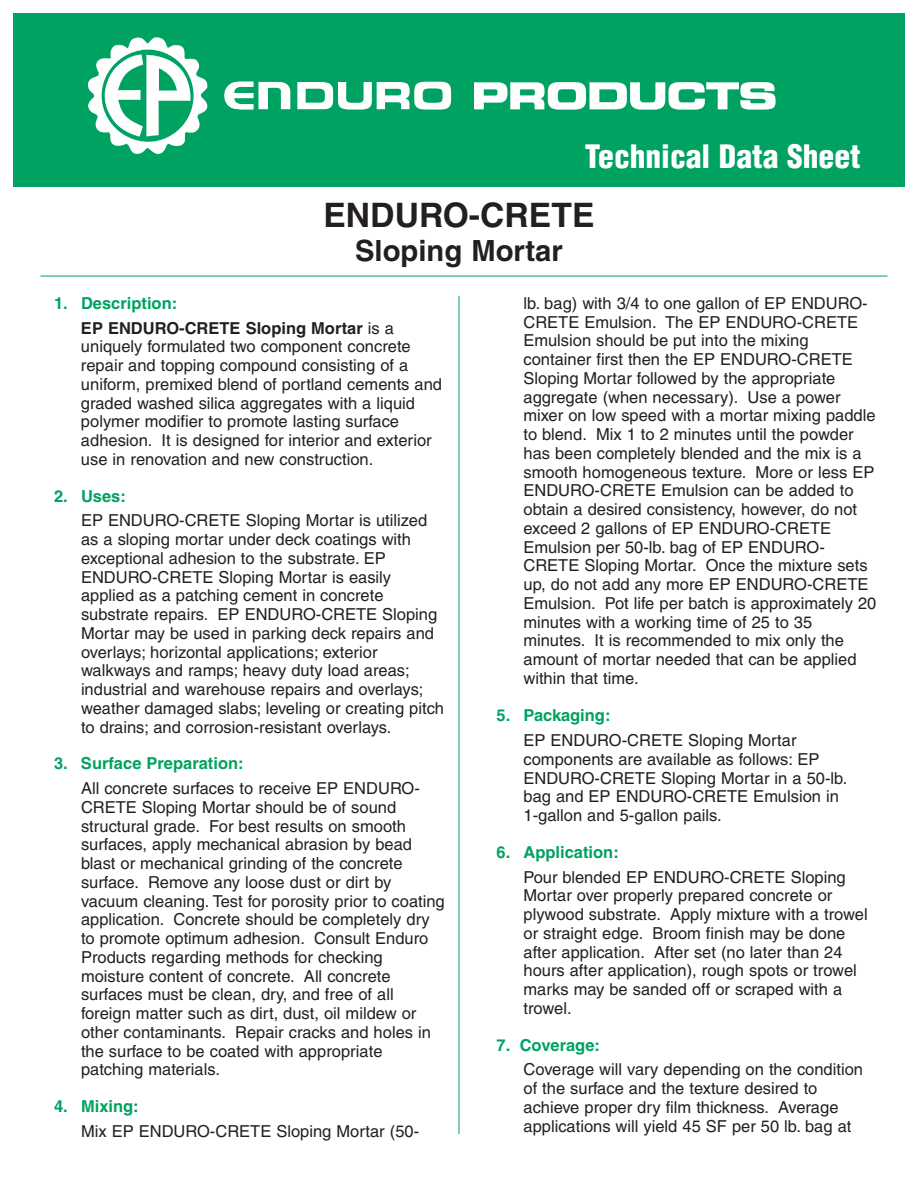
<style>
.page{position:relative;width:918px;height:1188px;background:#fff}
.page>*{position:absolute;margin:0;border:0;box-sizing:border-box;transform-origin:0 0}
.t1{font:700 33.75px "Helvetica";color:#231f20}
.t2{font:900 condensed 31.5px "Helvetica";color:#fff}
.t3{font:700 29.25px "Helvetica";color:#231f20}
.t4{font:16.5px/18.8px "Helvetica";color:#231f20}
.t5{font:700 16.5px "Helvetica";color:#00a261}
.t6{font:700 16.5px/24.8px "Helvetica";color:#231f20}
.s1{color:#00a261}
.s2{font-weight:400}
</style>
<div class="page">
<div style="left:14px;top:14px;width:890px;height:173px;background:#00a261"></div>
<svg style="left:88px;top:37px;width:120px;height:118px"></svg>
<svg style="left:474px;top:82px;width:301px;height:28px"></svg>
<svg style="left:224px;top:82px;width:66px;height:28px"></svg>
<svg style="left:297px;top:82px;width:154px;height:28px"></svg>
<hr style="left:459px;top:296px;width:1px;height:838px;background:#00a261">
<hr style="left:40px;top:276px;width:847px;height:1px;background:#00a261">
<h2 class="t2" style="left:585px;top:139px;width:277px">Technical Data Sheet</h2>
<h1 class="t1" style="left:323px;top:201px;width:273px">ENDURO-CRETE</h1>
<h3 class="t3" style="left:355px;top:239px;width:209px">Sloping Mortar</h3>
<p class="t6" style="left:81px;top:292px;width:315px;text-indent:-27px"><span class="s1">1. Description:<br></span>EP ENDURO-CRETE Sloping Mortar <span class="s2">is a</span></p>
<p class="t4" style="left:81px;top:339px;width:363px">uniquely formulated two component concrete repair and topping compound consisting of a uniform, premixed blend of portland cements and graded washed silica aggregates with a liquid polymer modifier to promote lasting surface adhesion. It is designed for interior and exterior use in renovation and new construction.</p>
<p class="t5" style="left:54px;top:489px;width:73px">2. Uses:</p>
<p class="t4" style="left:81px;top:513px;width:365px">EP ENDURO-CRETE Sloping Mortar is utilized as a sloping mortar under deck coatings with exceptional adhesion to the substrate. EP ENDURO-CRETE Sloping Mortar is easily applied as a patching cement in concrete substrate repairs. EP ENDURO-CRETE Sloping Mortar may be used in parking deck repairs and overlays; horizontal applications; exterior walkways and ramps; heavy duty load areas; industrial and warehouse repairs and overlays; weather damaged slabs; leveling or creating pitch to drains; and corrosion-resistant overlays.</p>
<p class="t5" style="left:54px;top:757px;width:191px">3. Surface Preparation:</p>
<p class="t4" style="left:81px;top:780px;width:365px">All concrete surfaces to receive EP ENDURO-CRETE Sloping Mortar should be of sound structural grade. For best results on smooth surfaces, apply mechanical abrasion by bead blast or mechanical grinding of the concrete surface. Remove any loose dust or dirt by vacuum cleaning. Test for porosity prior to coating application. Concrete should be completely dry to promote optimum adhesion. Consult Enduro Products regarding methods for checking moisture content of concrete. All concrete surfaces must be clean, dry, and free of all foreign matter such as dirt, dust, oil mildew or other contaminants. Repair cracks and holes in the surface to be coated with appropriate patching materials.</p>
<p class="t5" style="left:54px;top:1100px;width:86px">4. Mixing:</p>
<p class="t4" style="left:81px;top:1123px;width:340px">Mix EP ENDURO-CRETE Sloping Mortar (50-</p>
<p class="t4" style="left:523px;top:295px;width:354px">lb. bag) with 3/4 to one gallon of EP ENDURO-CRETE Emulsion. The EP ENDURO-CRETE Emulsion should be put into the mixing container first then the EP ENDURO-CRETE Sloping Mortar followed by the appropriate aggregate (when necessary). Use a power mixer on low speed with a mortar mixing paddle to blend. Mix 1 to 2 minutes until the powder has been completely blended and the mix is a smooth homogeneous texture. More or less EP ENDURO-CRETE Emulsion can be added to obtain a desired consistency, however, do not exceed 2 gallons of EP ENDURO-CRETE Emulsion per 50-lb. bag of EP ENDURO-CRETE Sloping Mortar. Once the mixture sets up, do not add any more EP ENDURO-CRETE Emulsion. Pot life per batch is approximately 20 minutes with a working time of 25 to 35 minutes. It is recommended to mix only the amount of mortar needed that can be applied within that time.</p>
<p class="t5" style="left:496px;top:709px;width:116px">5. Packaging:</p>
<p class="t4" style="left:524px;top:732px;width:325px">EP ENDURO-CRETE Sloping Mortar components are available as follows: EP ENDURO-CRETE Sloping Mortar in a 50-lb. bag and EP ENDURO-CRETE Emulsion in 1-gallon and 5-gallon pails.</p>
<p class="t5" style="left:496px;top:845px;width:124px">6. Application:</p>
<p class="t4" style="left:524px;top:869px;width:346px">Pour blended EP ENDURO-CRETE Sloping Mortar over properly prepared concrete or plywood substrate. Apply mixture with a trowel or straight edge. Broom finish may be done after application. After set (no later than 24 hours after application), rough spots or trowel marks may be sanded off or scraped with a trowel.</p>
<p class="t5" style="left:496px;top:1038px;width:105px">7. Coverage:</p>
<p class="t4" style="left:524px;top:1062px;width:341px">Coverage will vary depending on the condition of the surface and the texture desired to achieve proper dry film thickness. Average applications will yield 45 SF per 50 lb. bag at</p>
</div>
